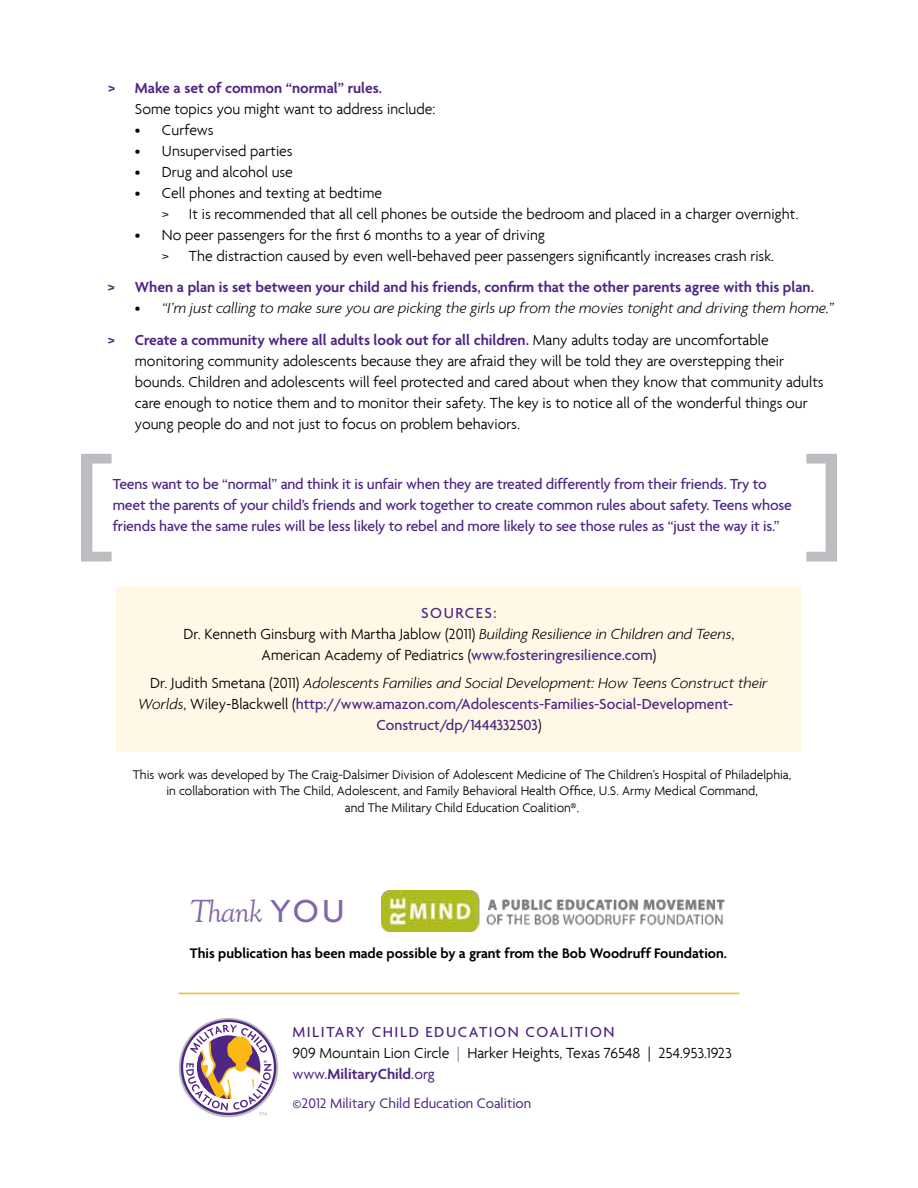
<style>
.page{position:relative;width:918px;height:1188px;background:#fff}
.page>*{position:absolute;margin:0;border:0;box-sizing:border-box;transform-origin:0 0}
.t1{font:italic 33px "Goudy Old Style T";letter-spacing:-.04em;color:#8467a8}
.t2{font:300 15.75px/21px "Agenda";color:#000}
.t3{font:500 15.75px/21px "Agenda";letter-spacing:-.01em;color:#4f2683}
.t4{font:italic 300 15.75px/31.5px "Agenda";color:#000}
.t5{font:600 15.75px "Agenda";color:#4f2683}
.t6{font:600 15px "Agenda";color:#000}
.t7{font:15px "Agenda";color:#4f2683}
.t8{font:300 13.5px/16.2px "Agenda";color:#000;text-align:center}
.s1{font-style:normal}
.s2{font-weight:600;font-style:normal;color:#4f2683}
.s3{font-weight:500;color:#4f2683}
.s4{font-style:italic}
.s5{font-weight:300;font-style:italic;color:#000}
.s6{font-weight:300;color:#000}
.s7{font-family:"Agenda";font-weight:500;font-style:normal;font-size:34.5px}
.s8{color:#8467a8}
.s9{font-weight:400;color:#4f2683}
.s10{font-weight:600;color:#4f2683}
</style>
<div class="page">
<div style="left:116px;top:586px;width:685px;height:165px;background:#fff8e7"></div>
<svg style="left:81px;top:454px;width:31px;height:108px"></svg>
<svg style="left:179px;top:1018px;width:99px;height:99px"></svg>
<svg style="left:181px;top:1020px;width:95px;height:95px"></svg>
<svg style="left:183px;top:1022px;width:91px;height:91px"></svg>
<svg style="left:186px;top:1025px;width:86px;height:91px"></svg>
<img style="left:382px;top:891px;width:343px;height:40px">
<svg style="left:806px;top:454px;width:31px;height:108px"></svg>
<hr style="left:179px;top:993px;width:560px;height:1px;background:#fdb913">
<p class="t5" style="left:108px;top:78px;width:276px">&gt; Make a set of common “normal” rules.</p>
<p class="t2" style="left:135px;top:98px;width:302px">Some topics you might want to address include:</p>
<p class="t2" style="left:135px;top:119px;width:80px">• Curfews</p>
<p class="t2" style="left:135px;top:140px;width:159px">• Unsupervised parties</p>
<p class="t2" style="left:135px;top:161px;width:159px">• Drug and alcohol use</p>
<p class="t2" style="left:162px;top:182px;width:638px;text-indent:-27px">• Cell phones and texting at bedtime<br>&gt; It is recommended that all cell phones be outside the bedroom and placed in a charger overnight.</p>
<p class="t2" style="left:162px;top:224px;width:614px;text-indent:-27px">• No peer passengers for the first 6 months to a year of driving<br>&gt; The distraction caused by even well-behaved peer passengers significantly increases crash risk.</p>
<p class="t5" style="left:108px;top:278px;width:708px">&gt; When a plan is set between your child and his friends, confirm that the other parents agree with this plan.</p>
<p class="t4" style="left:108px;top:292px;width:727px;text-indent:27px"><span class="s1">•</span> “I’m just calling to make sure you are picking the girls up from the movies tonight and driving them home.” <span class="s2">&gt; Create a community where all adults look out for all children.</span> <span class="s1">Many adults today are uncomfortable</span></p>
<p class="t2" style="left:135px;top:350px;width:690px">monitoring community adolescents because they are afraid they will be told they are overstepping their bounds. Children and adolescents will feel protected and cared about when they know that community adults care enough to notice them and to monitor their safety. The key is to notice all of the wonderful things our young people do and not just to focus on problem behaviors.</p>
<p class="t3" style="left:113px;top:473px;width:681px">Teens want to be “normal” and think it is unfair when they are treated differently from their friends. Try to meet the parents of your child’s friends and work together to create common rules about safety. Teens whose friends have the same rules will be less likely to rebel and more likely to see those rules as “just the way it is.”</p>
<p class="t2" style="left:184px;top:603px;width:552px;text-align:center"><span class="s3">Sources:<br></span>Dr. Kenneth Ginsburg with Martha Jablow (2011) <span class="s4">Building Resilience in Children and Teens</span>,<br>American Academy of Pediatrics (<span class="s3">www.fosteringresilience.com</span>)</p>
<p class="t4" style="left:150px;top:667px;width:619px"><span class="s1">Dr. Judith Smetana (2011)</span> Adolescents Families and Social Development: How Teens Construct their</p>
<p class="t3" style="left:138px;top:693px;width:597px"><span class="s5">Worlds</span><span class="s6">, Wiley-Blackwell (</span>http://www.amazon.com/Adolescents-Families-Social-Development-</p>
<p class="t3" style="left:376px;top:714px;width:167px">Construct/dp/1444332503<span class="s6">)</span></p>
<p class="t8" style="left:133px;top:767px;width:660px">This work was developed by The Craig-Dalsimer Division of Adolescent Medicine of The Children’s Hospital of Philadelphia, in collaboration with The Child, Adolescent, and Family Behavioral Health Office, U.S. Army Medical Command,<br>and The Military Child Education Coalition®.</p>
<h1 class="t1" style="left:190px;top:893px;width:105px">Thank <span class="s7">YOU</span></h1>
<p class="t6" style="left:190px;top:944px;width:539px">This publication has been made possible by a grant from the Bob Woodruff Foundation.</p>
<p class="t2" style="left:292px;top:1021px;width:441px"><span class="s3">Military Child Education Coalition<br></span>909 Mountain Lion Circle <span class="s8">|</span> Harker Heights, Texas 76548 | 254.953.1923 <span class="s9">www.</span><span class="s10">MilitaryChild</span><span class="s9">.org</span></p>
<p class="t7" style="left:292px;top:1094px;width:241px">©2012 Military Child Education Coalition</p>
</div>
